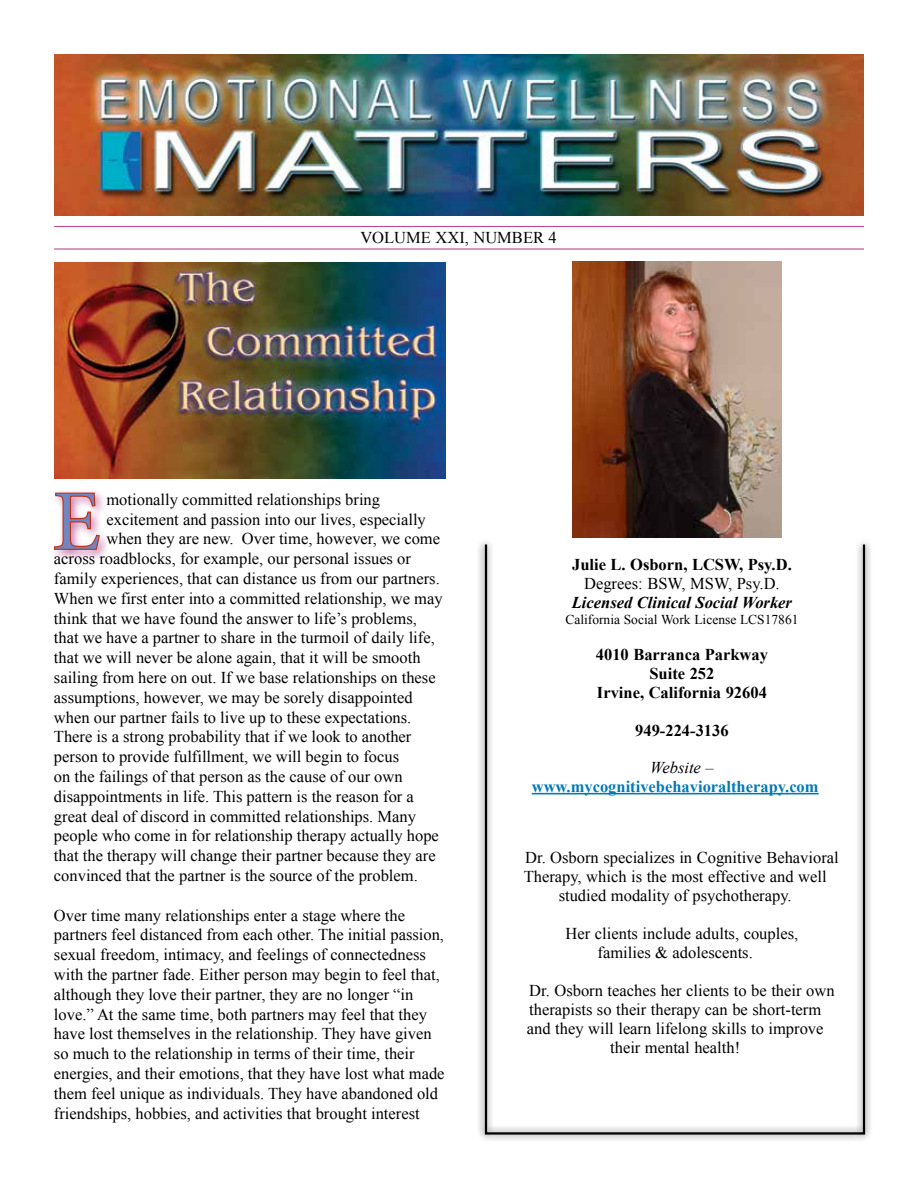
<style>
.page{position:relative;width:918px;height:1188px;background:#fff}
.page>*{position:absolute;margin:0;border:0;box-sizing:border-box;transform-origin:0 0}
.t1{font:16.5px/19.8px "Times New Roman";color:#000}
.t2{font:700 16.5px/19px "Times New Roman";color:#000;text-align:center}
.t3{font:700 16.5px "Times New Roman";color:#0079b4}
.t4{font:italic 700 16.5px "Times New Roman";color:#000}
.t5{font:italic 16.5px "Times New Roman";color:#000}
.t6{font:13.5px "Times New Roman";color:#000}
</style>
<div class="page">
<img style="left:54px;top:262px;width:392px;height:216px">
<div style="left:477px;top:537px;width:397px;height:606px;background:#000;opacity:.75"></div>
<div style="left:485px;top:543px;width:380px;height:592px;border:2px solid #000"></div>
<div style="left:50px;top:488px;width:61px;height:74px;background:#b84b92;opacity:.75"></div>
<svg style="left:53px;top:492px;width:48px;height:58px"></svg>
<div style="left:501px;top:548px;width:348px;height:570px;background:#fff"></div>
<hr style="left:532px;top:793px;width:287px;height:1px;background:#0079b4">
<img style="left:573px;top:262px;width:208px;height:275px">
<img style="left:54px;top:54px;width:810px;height:162px">
<hr style="left:54px;top:226px;width:810px;height:1px;background:#b84b92">
<hr style="left:54px;top:248px;width:810px;height:2px;background:#b84b92">
<p class="t1" style="left:360px;top:228px;width:198px">VOLUME XXI, NUMBER 4</p>
<p class="t1" style="left:106px;top:489px;width:275px">motionally committed relationships bring</p>
<p class="t1" style="left:106px;top:509px;width:321px">excitement and passion into our lives, especially</p>
<p class="t1" style="left:106px;top:529px;width:335px">when they are new. Over time, however, we come</p>
<p class="t1" style="left:54px;top:548px;width:358px">across roadblocks, for example, our personal issues or</p>
<p class="t1" style="left:54px;top:568px;width:387px">family experiences, that can distance us from our partners.</p>
<p class="t1" style="left:54px;top:588px;width:390px">When we first enter into a committed relationship, we may</p>
<p class="t1" style="left:54px;top:608px;width:364px">think that we have found the answer to life’s problems,</p>
<p class="t1" style="left:54px;top:628px;width:382px">that we have a partner to share in the turmoil of daily life,</p>
<p class="t1" style="left:54px;top:647px;width:368px">that we will never be alone again, that it will be smooth</p>
<p class="t1" style="left:54px;top:667px;width:383px">sailing from here on out. If we base relationships on these</p>
<p class="t1" style="left:54px;top:687px;width:360px">assumptions, however, we may be sorely disappointed</p>
<p class="t1" style="left:54px;top:707px;width:359px">when our partner fails to live up to these expectations.</p>
<p class="t1" style="left:54px;top:727px;width:359px">There is a strong probability that if we look to another</p>
<p class="t1" style="left:54px;top:746px;width:347px">person to provide fulfillment, we will begin to focus</p>
<p class="t1" style="left:54px;top:766px;width:350px">on the failings of that person as the cause of our own</p>
<p class="t1" style="left:54px;top:786px;width:361px">disappointments in life. This pattern is the reason for a</p>
<p class="t1" style="left:54px;top:806px;width:364px">great deal of discord in committed relationships. Many</p>
<p class="t1" style="left:54px;top:826px;width:386px">people who come in for relationship therapy actually hope</p>
<p class="t1" style="left:54px;top:845px;width:383px">that the therapy will change their partner because they are</p>
<p class="t1" style="left:54px;top:865px;width:365px">convinced that the partner is the source of the problem.</p>
<p class="t1" style="left:54px;top:905px;width:392px">Over time many relationships enter a stage where the partners feel distanced from each other. The initial passion, sexual freedom, intimacy, and feelings of connectedness with the partner fade. Either person may begin to feel that, although they love their partner, they are no longer “in love.” At the same time, both partners may feel that they have lost themselves in the relationship. They have given so much to the relationship in terms of their time, their energies, and their emotions, that they have lost what made them feel unique as individuals. They have abandoned old friendships, hobbies, and activities that brought interest</p>
<p class="t2" style="left:572px;top:555px;width:221px">Julie L. Osborn, LCSW, Psy.D.</p>
<p class="t1" style="left:584px;top:573px;width:197px">Degrees: BSW, MSW, Psy.D.</p>
<p class="t4" style="left:572px;top:591px;width:222px">Licensed Clinical Social Worker</p>
<p class="t6" style="left:565px;top:610px;width:235px">California Social Work License LCS17861</p>
<p class="t2" style="left:596px;top:645px;width:174px">4010 Barranca Parkway<br>Suite 252<br>Irvine, California 92604</p>
<p class="t2" style="left:635px;top:721px;width:95px">949-224-3136</p>
<p class="t5" style="left:650px;top:756px;width:65px">Website –</p>
<p class="t3" style="left:532px;top:775px;width:288px">www.mycognitivebehavioraltherapy.com</p>
<p class="t1" style="left:525px;top:847px;width:315px">Dr. Osborn specializes in Cognitive Behavioral</p>
<p class="t1" style="left:524px;top:866px;width:305px">Therapy, which is the most effective and well</p>
<p class="t1" style="left:559px;top:885px;width:234px">studied modality of psychotherapy.</p>
<p class="t1" style="left:598px;top:924px;width:202px;line-height:19px;text-indent:-32px">Her clients include adults, couples, families &amp; adolescents.</p>
<p class="t1" style="left:529px;top:981px;width:307px">Dr. Osborn teaches her clients to be their own</p>
<p class="t1" style="left:529px;top:1000px;width:294px">therapists so their therapy can be short-term</p>
<p class="t1" style="left:527px;top:1019px;width:298px">and they will learn lifelong skills to improve</p>
<p class="t1" style="left:610px;top:1038px;width:132px">their mental health!</p>
</div>
